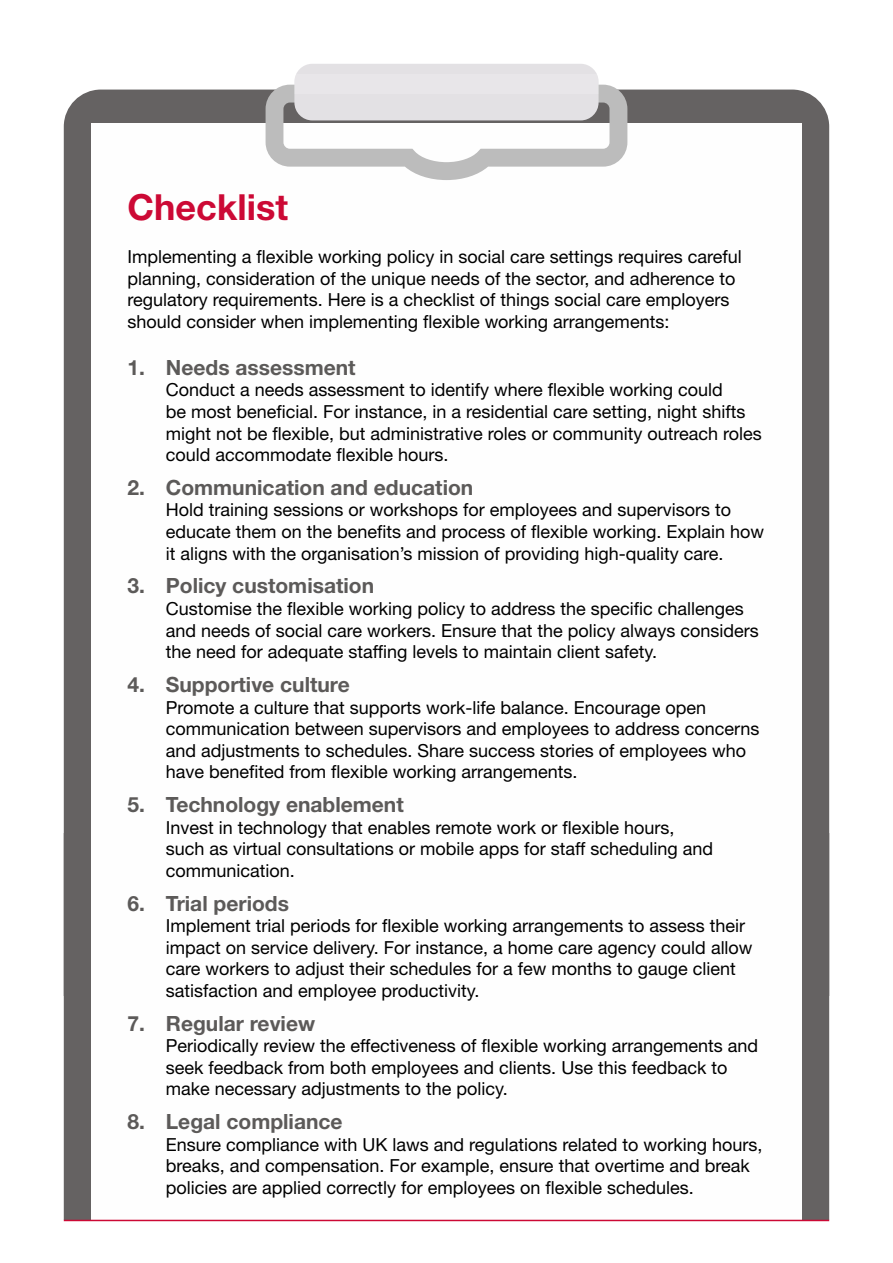
<style>
.page{position:relative;width:893px;height:1263px;background:#fff}
.page>*{position:absolute;margin:0;border:0;box-sizing:border-box;transform-origin:0 0}
.t1{font:700 36px "Helvetica Neue LT Std";color:#cc0935}
.t2{font:700 21px "Helvetica Neue LT Std";color:#5c5a59}
.t3{font:18px/21.6px "Helvetica Neue LT Std";color:#000}
</style>
<div class="page">
<div style="left:64px;top:90px;width:765px;height:743px;background:#656262"></div>
<div style="left:91px;top:123px;width:711px;height:872px;background:#fefefe"></div>
<div style="left:294px;top:64px;width:305px;height:56px;background:#e3e1e4;border-radius:18px"></div>
<svg style="left:266px;top:75px;width:361px;height:105px"></svg>
<div style="left:64px;top:833px;width:765px;height:387px;background:#656262"></div>
<div style="left:91px;top:833px;width:711px;height:387px;background:#fefefe"></div>
<hr style="left:64px;top:1220px;width:765px;height:1px;background:#cc0935">
<p class="t1" style="left:128px;top:185px;width:162px">Checklist</p>
<p class="t3" style="left:128px;top:246px;width:616px">Implementing a flexible working policy in social care settings requires careful planning, consideration of the unique needs of the sector, and adherence to regulatory requirements. Here is a checklist of things social care employers should consider when implementing flexible working arrangements:</p>
<p class="t2" style="left:128px;top:354px;width:230px">1. Needs assessment</p>
<p class="t3" style="left:166px;top:379px;width:597px">Conduct a needs assessment to identify where flexible working could<br>be most beneficial. For instance, in a residential care setting, night shifts might not be flexible, but administrative roles or community outreach roles could accommodate flexible hours.</p>
<p class="t2" style="left:128px;top:474px;width:347px">2. Communication and education</p>
<p class="t3" style="left:166px;top:499px;width:600px">Hold training sessions or workshops for employees and supervisors to educate them on the benefits and process of flexible working. Explain how it aligns with the organisation’s mission of providing high-quality care.</p>
<p class="t2" style="left:128px;top:573px;width:248px">3. Policy customisation</p>
<p class="t3" style="left:166px;top:597px;width:595px">Customise the flexible working policy to address the specific challenges and needs of social care workers. Ensure that the policy always considers the need for adequate staffing levels to maintain client safety.</p>
<p class="t2" style="left:128px;top:671px;width:224px">4. Supportive culture</p>
<p class="t3" style="left:166px;top:696px;width:595px">Promote a culture that supports work-life balance. Encourage open communication between supervisors and employees to address concerns and adjustments to schedules. Share success stories of employees who have benefited from flexible working arrangements.</p>
<p class="t2" style="left:128px;top:791px;width:278px">5. Technology enablement</p>
<p class="t3" style="left:166px;top:816px;width:549px">Invest in technology that enables remote work or flexible hours, such as virtual consultations or mobile apps for staff scheduling and communication.</p>
<p class="t2" style="left:128px;top:890px;width:163px">6. Trial periods</p>
<p class="t3" style="left:166px;top:915px;width:588px">Implement trial periods for flexible working arrangements to assess their impact on service delivery. For instance, a home care agency could allow care workers to adjust their schedules for a few months to gauge client satisfaction and employee productivity.</p>
<p class="t2" style="left:128px;top:1010px;width:189px">7. Regular review</p>
<p class="t3" style="left:166px;top:1035px;width:594px">Periodically review the effectiveness of flexible working arrangements and seek feedback from both employees and clients. Use this feedback to make necessary adjustments to the policy.</p>
<p class="t2" style="left:128px;top:1109px;width:217px">8. Legal compliance</p>
<p class="t3" style="left:166px;top:1133px;width:598px">Ensure compliance with UK laws and regulations related to working hours, breaks, and compensation. For example, ensure that overtime and break policies are applied correctly for employees on flexible schedules.</p>
</div>
